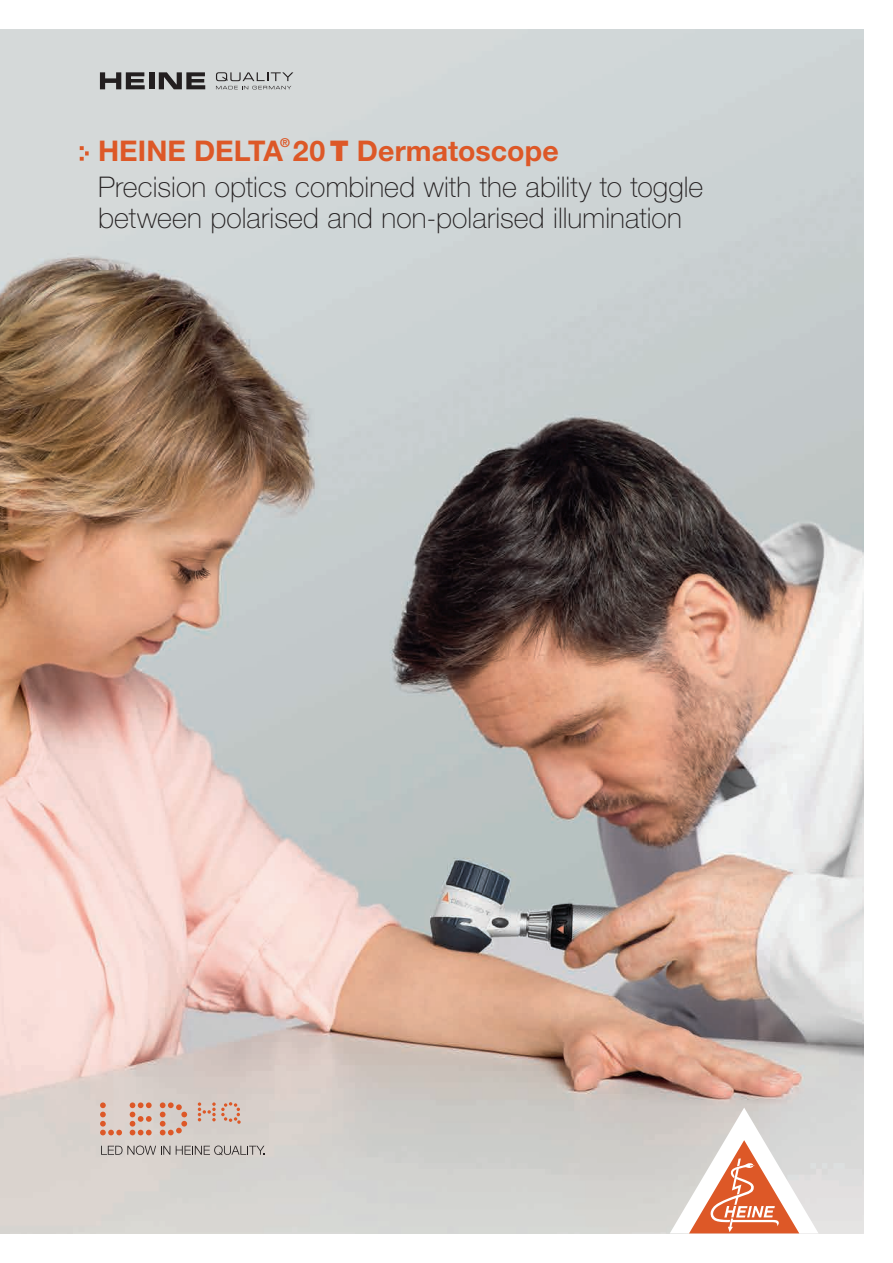
<style>
.page{position:relative;width:893px;height:1263px;background:#fff}
.page>*{position:absolute;margin:0;border:0;box-sizing:border-box;transform-origin:0 0}
.t1{font:100 28.5px/31.5px "Helvetica Neue LT Std";letter-spacing:.005em;color:#231f20}
.t2{font:700 28.5px "Helvetica Neue LT Std";letter-spacing:.005em;color:#dd5827}
.t3{font:700 12.3px "Helvetica Neue LT Std";color:#dd5827}
.s1{font-weight:900}
</style>
<div class="page">
<img style="left:0;top:30px;width:863px;height:1203px">
<svg style="left:670px;top:1107px;width:149px;height:126px"></svg>
<svg style="left:100px;top:72px;width:45px;height:17px"></svg>
<div style="left:149px;top:72px;width:5px;height:17px;background:#231f20"></div>
<svg style="left:159px;top:72px;width:46px;height:17px"></svg>
<svg style="left:216px;top:72px;width:77px;height:17px"></svg>
<svg style="left:100px;top:1102px;width:22px;height:33px"></svg>
<svg style="left:130px;top:1102px;width:22px;height:33px"></svg>
<svg style="left:160px;top:1102px;width:27px;height:33px"></svg>
<svg style="left:198px;top:1102px;width:43px;height:22px"></svg>
<svg style="left:80px;top:146px;width:9px;height:15px"></svg>
<svg style="left:101px;top:1145px;width:69px;height:10px"></svg>
<svg style="left:176px;top:1145px;width:89px;height:10px"></svg>
<p class="t3" style="left:280px;top:135px;width:11px">®</p>
<p class="t1" style="left:98px;top:171px;width:607px">Precision optics combined with the ability to toggle between polarised and non-polarised illumination</p>
<p class="t2" style="left:98px;top:133px;width:462px">HEINE DELTA 20 <span class="s1">T</span> Dermatoscope</p>
</div>
